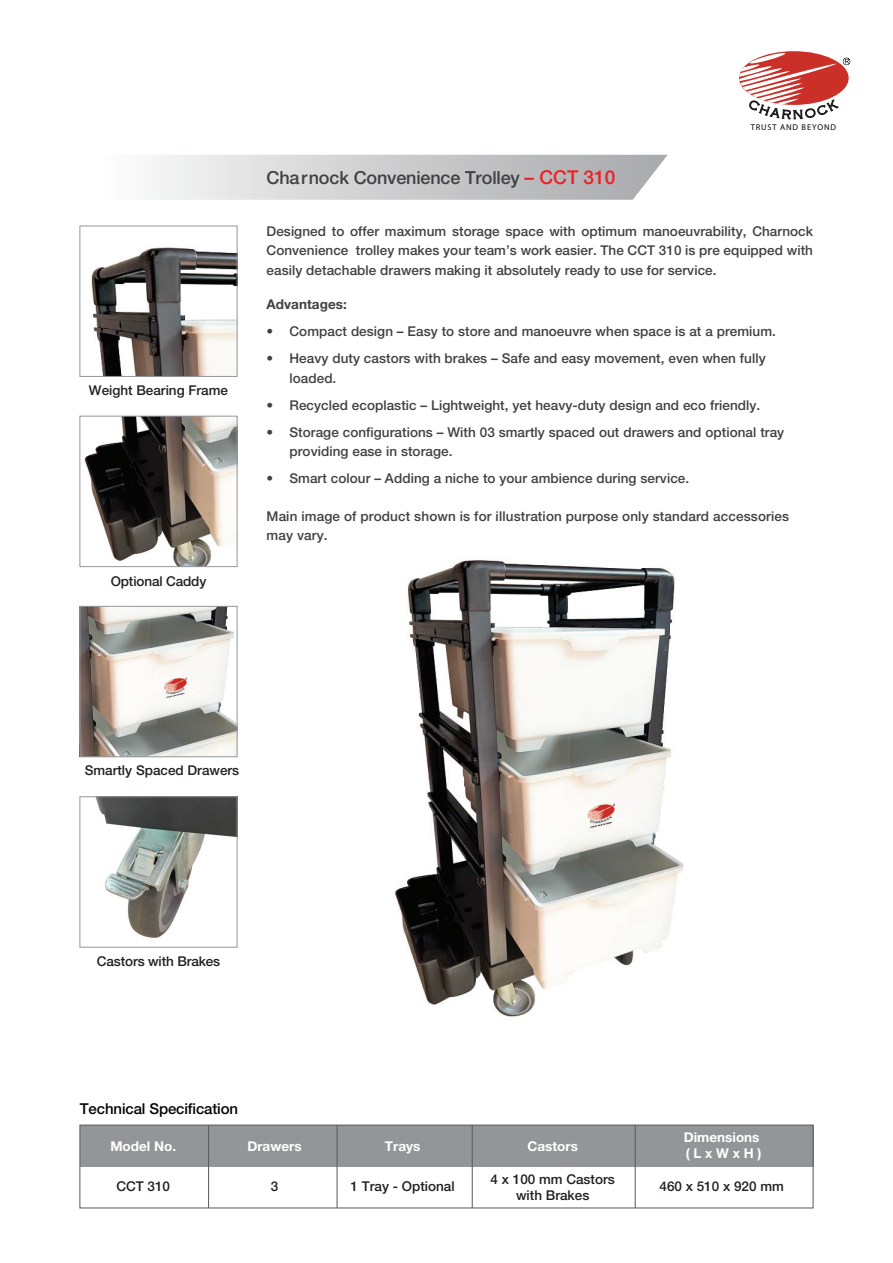
<style>
.page{position:relative;width:893px;height:1263px;background:#fff}
.page>*{position:absolute;margin:0;border:0;box-sizing:border-box;transform-origin:0 0}
.t1{font:500 18px "Helvetica Neue";letter-spacing:-.01em;color:#414042}
.t2{font:500 15px "Helvetica Neue";letter-spacing:-.01em;color:#050504}
.t3{font:500 13.5px/19.5px "Helvetica Neue";letter-spacing:.005em;color:#414042}
.t4{font:500 13.5px "Helvetica Neue";color:#231f20}
.t5{font:700 13.5px/16.2px "Helvetica Neue";color:#fff}
.t6{font:700 13.5px "Helvetica Neue";letter-spacing:.005em;color:#414042}
.t7{font:8.4px "Myriad Pro";letter-spacing:.1em;color:#050504}
.s1{font-size:19.05px;color:#ed2026}
</style>
<div class="page">
<svg style="left:152px;top:155px;width:516px;height:45px"></svg>
<svg style="left:739px;top:52px;width:111px;height:68px"></svg>
<img style="left:81px;top:608px;width:155px;height:147px">
<div style="left:79px;top:606px;width:159px;height:151px;border:1px solid #949699"></div>
<img style="left:84px;top:418px;width:152px;height:147px">
<div style="left:79px;top:416px;width:159px;height:151px;border:1px solid #949699"></div>
<img style="left:91px;top:247px;width:145px;height:128px">
<div style="left:79px;top:226px;width:159px;height:151px;border:1px solid #949699"></div>
<img style="left:96px;top:798px;width:140px;height:140px">
<div style="left:79px;top:796px;width:159px;height:152px;border:1px solid #949699"></div>
<img style="left:395px;top:560px;width:289px;height:457px">
<div style="left:80px;top:1125px;width:733px;height:41px;background:#939598"></div>
<div style="left:79px;top:1125px;width:734px;height:83px;border:1px solid #58595b"></div>
<hr style="left:635px;top:1125px;width:1px;height:83px;background:#58595b">
<hr style="left:472px;top:1125px;width:1px;height:83px;background:#58595b">
<hr style="left:337px;top:1125px;width:1px;height:83px;background:#58595b">
<hr style="left:208px;top:1125px;width:1px;height:83px;background:#58595b">
<p class="t4" style="left:89px;top:382px;width:141px">Weight Bearing Frame</p>
<p class="t4" style="left:111px;top:573px;width:97px">Optional Caddy</p>
<h1 class="t1" style="left:267px;top:167px;width:350px">Charnock Convenience Trolley <span class="s1">– CCT 310</span></h1>
<p class="t7" style="left:751px;top:122px;width:87px">TRUST AND BEYOND</p>
<p class="t3" style="left:267px;top:221px;width:548px;text-align:justify">Designed to offer maximum storage space with optimum manoeuvrability, Charnock Convenience trolley makes your team’s work easier. The CCT 310 is pre equipped with easily detachable drawers making it absolutely ready to use for service.</p>
<p class="t6" style="left:267px;top:296px;width:82px">Advantages:</p>
<p class="t3" style="left:267px;top:321px;width:511px">• Compact design – Easy to store and manoeuvre when space is at a premium.</p>
<p class="t3" style="left:289px;top:348px;width:478px;text-indent:-23px">• Heavy duty castors with brakes – Safe and easy movement, even when fully loaded.</p>
<p class="t3" style="left:267px;top:395px;width:495px">• Recycled ecoplastic – Lightweight, yet heavy-duty design and eco friendly.</p>
<p class="t3" style="left:289px;top:422px;width:496px;text-indent:-23px">• Storage configurations – With 03 smartly spaced out drawers and optional tray providing ease in storage.</p>
<p class="t3" style="left:267px;top:468px;width:424px">• Smart colour – Adding a niche to your ambience during service.</p>
<p class="t3" style="left:267px;top:506px;width:524px">Main image of product shown is for illustration purpose only standard accessories may vary.</p>
<p class="t4" style="left:85px;top:762px;width:156px">Smartly Spaced Drawers</p>
<p class="t4" style="left:97px;top:953px;width:125px">Castors with Brakes</p>
<p class="t2" style="left:80px;top:1099px;width:160px">Technical Specification</p>
<p class="t5" style="left:110px;top:1138px;width:67px">Model No.</p>
<p class="t5" style="left:247px;top:1138px;width:56px">Drawers</p>
<p class="t5" style="left:385px;top:1138px;width:37px">Trays</p>
<p class="t5" style="left:527px;top:1138px;width:52px">Castors</p>
<p class="t5" style="left:684px;top:1129px;width:79px">Dimensions ( L x W x H )</p>
<p class="t4" style="left:116px;top:1178px;width:55px">CCT 310</p>
<p class="t4" style="left:271px;top:1178px;width:9px">3</p>
<p class="t4" style="left:351px;top:1178px;width:106px">1 Tray - Optional</p>
<p class="t4" style="left:491px;top:1171px;width:126px">4 x 100 mm Castors</p>
<p class="t4" style="left:659px;top:1178px;width:126px">460 x 510 x 920 mm</p>
<p class="t4" style="left:516px;top:1187px;width:75px">with Brakes</p>
</div>
